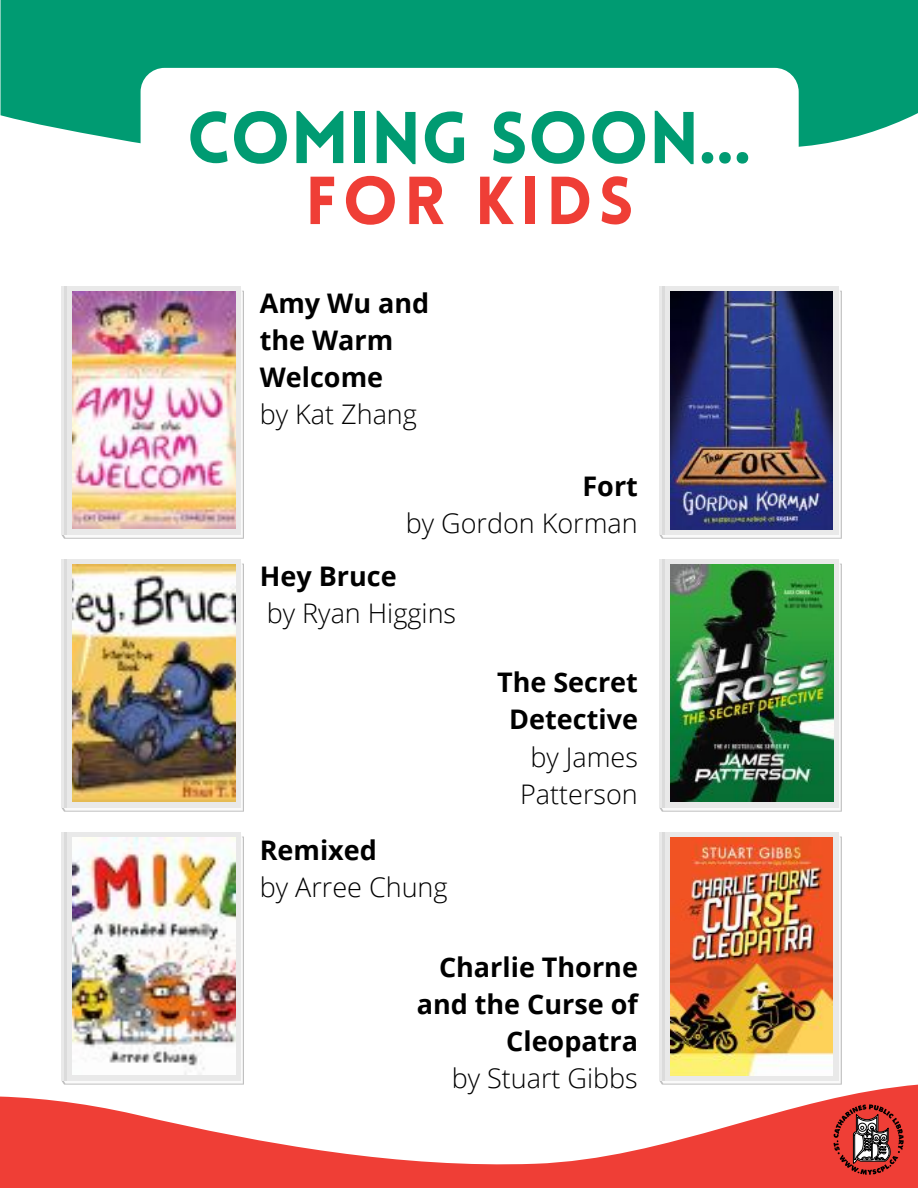
<style>
.page{position:relative;width:918px;height:1188px;background:#fff}
.page>*{position:absolute;margin:0;border:0;box-sizing:border-box;transform-origin:0 0}
.t1{font:900 71.55px "Lovelo";color:#009b72}
.t2{font:900 66.3px "Lovelo";letter-spacing:.085em;color:#ef3e36}
.t3{font:700 27px/37.2px "Open Sans";color:#000}
.t4{font:300 27px/37.2px "Open Sans";color:#000;text-align:center}
</style>
<div class="page">
<div style="left:1px;top:0;width:917px;height:147px;background:#009b72"></div>
<div style="left:141px;top:68px;width:658px;height:238px;background:#fff;border-radius:24px"></div>
<svg style="left:0;top:1084px;width:918px;height:104px;fill:#ef3e36"></svg>
<svg style="left:834px;top:1084px;width:70px;height:91px;background:#bf544f"></svg>
<svg style="left:661px;top:290px;width:180px;height:248px"></svg>
<div style="left:659px;top:287px;width:180px;height:248px;background:#e9e9e9"></div>
<img style="left:671px;top:292px;width:162px;height:237px">
<hr style="left:662px;top:287px;width:3px;height:248px;background:#dbdbdb">
<svg style="left:661px;top:563px;width:180px;height:248px"></svg>
<div style="left:659px;top:560px;width:180px;height:248px;background:#e9e9e9"></div>
<img style="left:671px;top:565px;width:162px;height:237px">
<hr style="left:662px;top:560px;width:3px;height:248px;background:#dbdbdb">
<svg style="left:661px;top:836px;width:180px;height:248px"></svg>
<div style="left:659px;top:832px;width:180px;height:248px;background:#e9e9e9"></div>
<img style="left:671px;top:838px;width:162px;height:237px">
<hr style="left:662px;top:832px;width:3px;height:248px;background:#dbdbdb">
<svg style="left:63px;top:290px;width:180px;height:248px"></svg>
<svg style="left:61px;top:287px;width:180px;height:248px;background:#e5e0e1"></svg>
<img style="left:73px;top:292px;width:162px;height:237px">
<hr style="left:65px;top:287px;width:2px;height:248px;background:#dbdbdb">
<svg style="left:63px;top:563px;width:180px;height:248px"></svg>
<svg style="left:61px;top:560px;width:180px;height:248px;background:#e4e1d9"></svg>
<img style="left:73px;top:565px;width:162px;height:237px">
<hr style="left:65px;top:560px;width:2px;height:248px;background:#dbdbdb">
<svg style="left:63px;top:836px;width:180px;height:248px"></svg>
<svg style="left:61px;top:832px;width:180px;height:248px;background:#e6e5e4"></svg>
<img style="left:73px;top:838px;width:162px;height:237px">
<hr style="left:65px;top:832px;width:2px;height:248px;background:#dbdbdb">
<h1 class="t1" style="left:187px;top:109px;width:566px">COMING SOON...</h1>
<h2 class="t2" style="left:305px;top:174px;width:330px">FOR KIDS</h2>
<p class="t3" style="left:260px;top:284px;width:171px">Amy Wu and the Warm<br>Welcome</p>
<p class="t4" style="left:260px;top:395px;width:159px">by Kat Zhang</p>
<p class="t3" style="left:583px;top:467px;width:57px">Fort</p>
<p class="t4" style="left:406px;top:504px;width:233px">by Gordon Korman</p>
<p class="t3" style="left:260px;top:557px;width:138px">Hey Bruce</p>
<p class="t4" style="left:267px;top:594px;width:191px">by Ryan Higgins</p>
<p class="t3" style="left:260px;top:831px;width:119px">Remixed</p>
<p class="t4" style="left:260px;top:868px;width:189px">by Arree Chung</p>
<p class="t3" style="left:497px;top:663px;width:142px;text-align:center">The Secret<br>Detective</p>
<p class="t4" style="left:520px;top:738px;width:119px">by James<br>Patterson</p>
<p class="t3" style="left:417px;top:948px;width:223px;text-align:right">Charlie Thorne and the Curse of<br>Cleopatra</p>
<p class="t4" style="left:452px;top:1059px;width:188px">by Stuart Gibbs</p>
</div>
